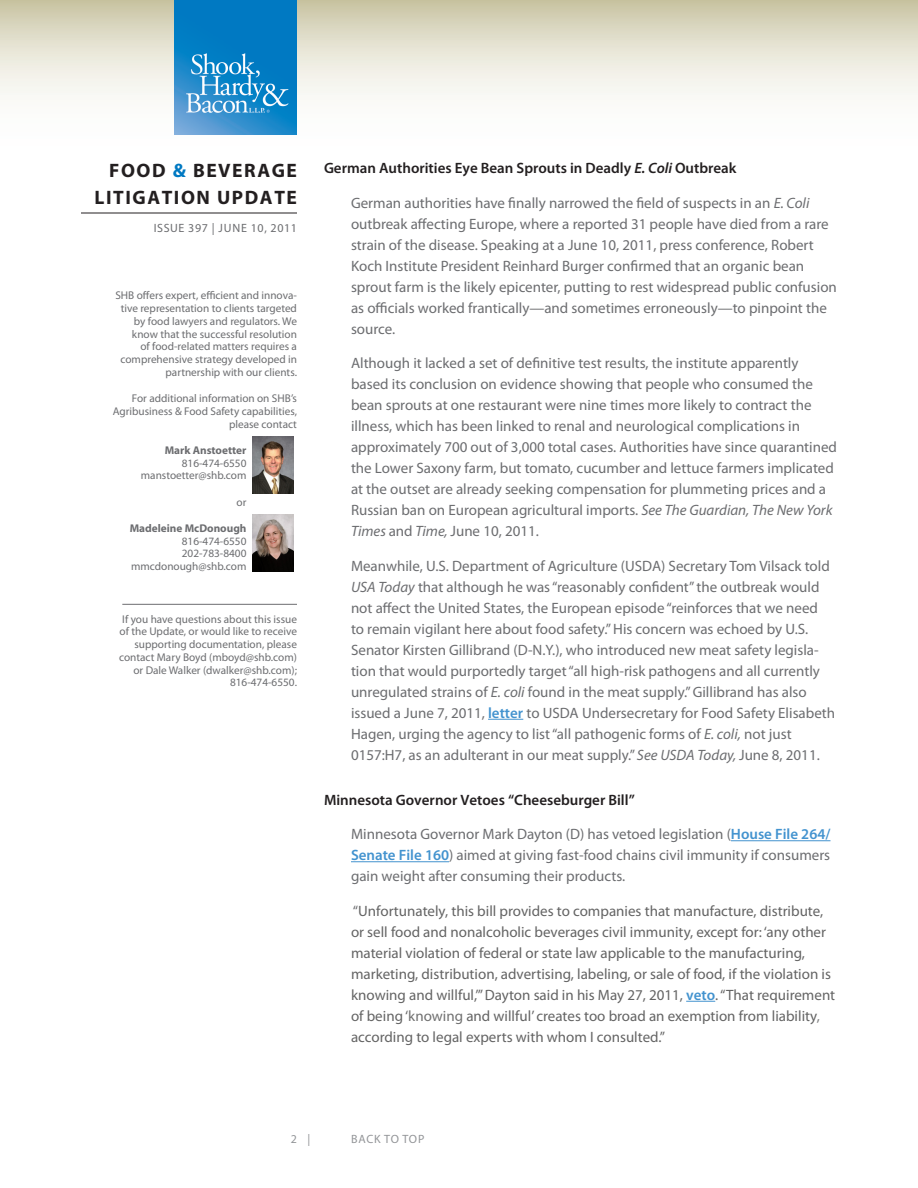
<style>
.page{position:relative;width:918px;height:1188px;background:#fff}
.page>*{position:absolute;margin:0;border:0;box-sizing:border-box;transform-origin:0 0}
.t1{font:700 19.5px/27px "Myriad Pro";letter-spacing:.08em;color:#231f20;text-align:right}
.Body{font:15px/21px "Myriad Pro";color:#6c6d70}
.Body-2{font:15px/21px "Myriad Pro";color:#646464}
.Subhead{font:600 15px "Myriad Pro";color:#231f20}
.t2{font:12px "Myriad Pro";letter-spacing:.05em;color:#6c6d70}
.Body-3{font:12px "Myriad Pro";letter-spacing:.06em;color:#939598}
.Body-4{font:11.25px/12.8px "Myriad Pro";color:#6c6d70;text-align:right}
.s1{color:#0079c2}
.s2{font-weight:700}
.s3{font-style:italic}
.s4{font-weight:600;color:#4393cf}
.s5{color:#6c6d70}
.s6{color:#717171}
.s7{color:#7b7c7d}
</style>
<div class="page">
<svg style="left:0;top:0;width:918px;height:135px"></svg>
<hr style="left:81px;top:213px;width:216px;height:1px;background:#231f20">
<img style="left:175px;top:0;width:122px;height:135px">
<hr style="left:488px;top:719px;width:35px;height:1px;background:#4393cf">
<hr style="left:731px;top:840px;width:99px;height:1px;background:#4393cf">
<hr style="left:351px;top:861px;width:98px;height:1px;background:#4393cf">
<svg style="left:686px;top:1001px;width:29px;height:1px"></svg>
<hr style="left:122px;top:604px;width:175px;height:1px;background:#6c6d70">
<img style="left:253px;top:514px;width:40px;height:57px">
<img style="left:253px;top:436px;width:41px;height:58px">
<p class="t1" style="left:94px;top:156px;width:204px">FOOD <span class="s1">&amp;</span> BEVERAGE<br>LITIGATION UPDATE</p>
<p class="t2" style="left:154px;top:221px;width:145px">ISSUE 397 | JUNE 10, 2011</p>
<p class="Body-4" style="left:115px;top:289px;width:183px">SHB offers expert, efficient and innova&shy;tive representation to clients targeted by food lawyers and regulators. We know that the successful resolution<br>of food-related matters requires a comprehensive strategy developed in partnership with our clients.</p>
<p class="Body-4" style="left:113px;top:392px;width:186px">For additional information on SHB’s<br>Agribusiness &amp; Food Safety capabilities, please contact</p>
<p class="Body-4" style="left:141px;top:444px;width:107px"><span class="s2">Mark Anstoetter<br></span>816-474-6550 manstoetter@shb.com</p>
<p class="Body-4" style="left:237px;top:495px;width:11px">or</p>
<p class="Body-4" style="left:130px;top:522px;width:118px"><span class="s2">Madeleine McDonough<br></span>816-474-6550<br>202-783-8400 mmcdonough@shb.com</p>
<p class="Body-4" style="left:119px;top:612px;width:179px">If you have questions about this issue of the Update, or would like to receive supporting documentation, please contact Mary Boyd (mboyd@shb.com) or Dale Walker (dwalker@shb.com);<br>816-474-6550.</p>
<p class="Subhead" style="left:324px;top:159px;width:414px">German Authorities Eye Bean Sprouts in Deadly <span class="s3">E. Coli</span> Outbreak</p>
<p class="Body" style="left:351px;top:192px;width:487px">German authorities have finally narrowed the field of suspects in an <span class="s3">E. Coli </span>outbreak affecting Europe, where a reported 31 people have died from a rare strain of the disease. Speaking at a June 10, 2011, press conference, Robert Koch Institute President Reinhard Burger confirmed that an organic bean sprout farm is the likely epicenter, putting to rest widespread public confusion as officials worked frantically—and sometimes erroneously—to pinpoint the source.</p>
<p class="Body" style="left:351px;top:352px;width:488px">Although it lacked a set of definitive test results, the institute apparently based its conclusion on evidence showing that people who consumed the bean sprouts at one restaurant were nine times more likely to contract the illness, which has been linked to renal and neurological complications in approximately 700 out of 3,000 total cases. Authorities have since quarantined the Lower Saxony farm, but tomato, cucumber and lettuce farmers implicated at the outset are already seeking compensation for plummeting prices and a Russian ban on European agricultural imports. <span class="s3">See The Guardian, The New York Times</span> and <span class="s3">Time,</span> June 10, 2011.</p>
<p class="Body" style="left:351px;top:555px;width:486px">Meanwhile, U.S. Department of Agriculture (USDA) Secretary Tom Vilsack told <span class="s3">USA Today</span> that although he was “reasonably confident” the outbreak would not affect the United States, the European episode “reinforces that we need<br>to remain vigilant here about food safety.” His concern was echoed by U.S.<br>Senator Kirsten Gillibrand (D-N.Y.), who introduced new meat safety legisla&shy;tion that would purportedly target “all high-risk pathogens and all currently unregulated strains of <span class="s3">E. coli</span> found in the meat supply.” Gillibrand has also issued a June 7, 2011, <span class="s4">letter</span> to USDA Undersecretary for Food Safety Elisabeth Hagen, urging the agency to list “all pathogenic forms of <span class="s3">E. coli,</span> not just 0157:H7, as an adulterant in our meat supply.” <span class="s3">See USDA Today,</span> June 8, 2011.</p>
<p class="Subhead" style="left:324px;top:790px;width:312px">Minnesota Governor Vetoes “Cheeseburger Bill”</p>
<p class="Body" style="left:351px;top:823px;width:481px;text-align:justify">Minnesota Governor Mark Dayton (D) has vetoed legislation (<span class="s4">House File 264/ Senate File 160</span>) aimed at giving fast-food chains civil immunity if consumers gain weight after consuming their products.</p>
<p class="Body-2" style="left:351px;top:900px;width:486px"><span class="s5">“</span>Unfortunately, this bill provides to companies that manufacture, distribute, or sell food and nonalcoholic beverages civil immunity, except for: ‘any other material violation of federal or state law applicable to the manufacturing, marketing, distribution, advertising, labeling, or sale of food, if the violation is knowing and willful,’” Dayton said in his May 27, 2011, <span class="s4">veto</span>. “That requirement of being ‘<span class="s6">knowing</span> and willful’ creates too broad an exemption from liability<span class="s7">, </span>according to legal experts with whom I consulted.”</p>
<p class="Body-3" style="left:291px;top:1132px;width:21px">2 |</p>
<p class="Body-3" style="left:351px;top:1132px;width:75px">BACK TO TOP</p>
</div>
